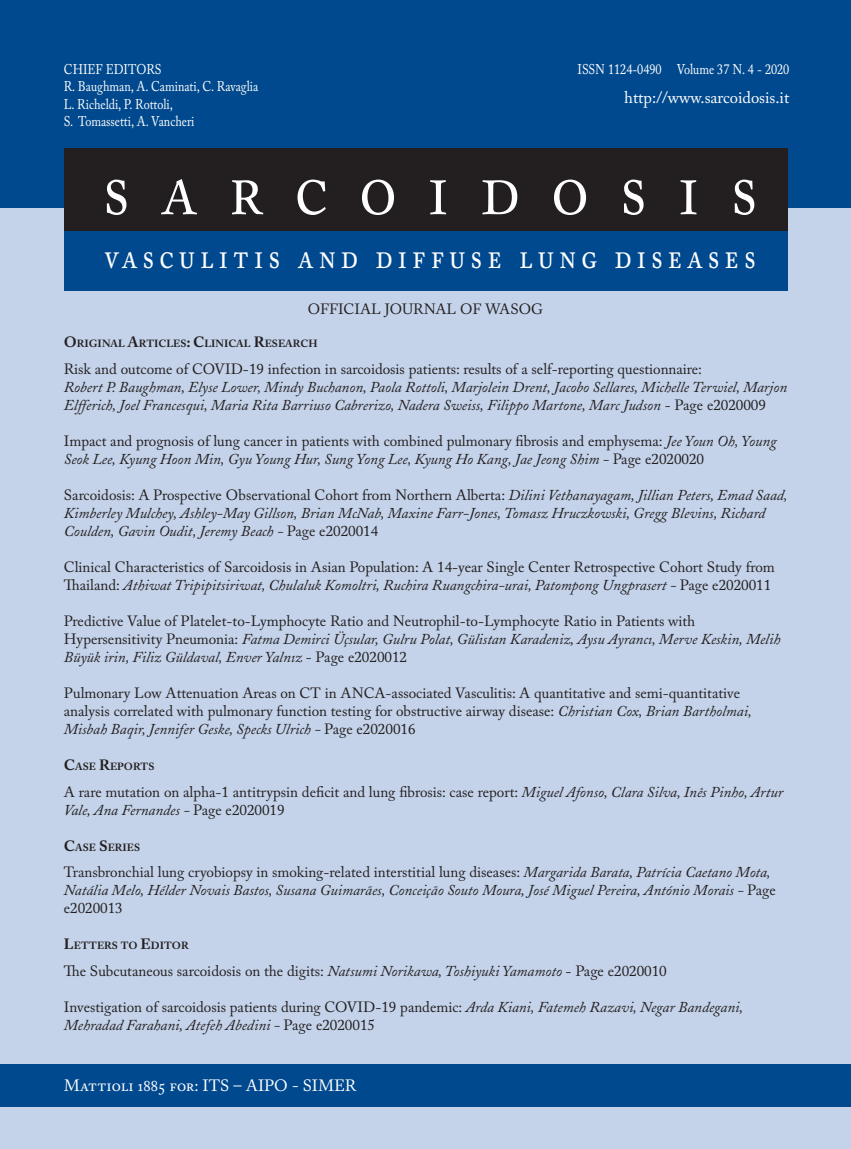
<style>
.page{position:relative;width:851px;height:1149px;background:#fff}
.page>*{position:absolute;margin:0;border:0;box-sizing:border-box;transform-origin:0 0}
.t1{font:74.85px "Mattioli 1885 Light SC";letter-spacing:.45em;color:#fff;scale:.91 1}
.t2{font:34.5px "Mattioli 1885 Regular SC";letter-spacing:.17em;color:#fff;scale:.85 1}
.t3{font:16.5px "Mattioli 1885 Regular SC";color:#fff}
.t4{font:16.5px "Mattioli 1885";color:#fff}
.t5{font:15px/18px "Mattioli 1885";color:#231f20}
.t6{font:italic 15px/18px "Mattioli 1885";color:#231f20}
.t7{font:14.25px/17.1px "Mattioli 1885";color:#fff;scale:.85 1}
.t8{font:700 10.5px "Mattioli 1885";color:#231f20}
.s1{font-size:15px}
.s2{font-style:normal}
.s3{font-style:italic}
</style>
<div class="page">
<div style="left:0;top:194px;width:850px;height:954px;background:#c4d3ea"></div>
<div style="left:0;top:0;width:850px;height:207px;background:#01498e"></div>
<div style="left:64px;top:149px;width:723px;height:85px;background:#231f20"></div>
<div style="left:64px;top:231px;width:723px;height:60px;background:#01498e"></div>
<div style="left:0;top:1063px;width:850px;height:43px;background:#01498e"></div>
<p class="t7" style="left:64px;top:61px;width:230px">chief editors<br>R. Baughman, A. Caminati, C. Ravaglia<br>L. Richeldi, P. Rottoli,<br>S. Tomassetti, A. Vancheri</p>
<p class="t7" style="left:577px;top:61px;width:250px">ISSN 1124-0490 Volume 37 N. 4 - 2020</p>
<p class="t4" style="left:624px;top:87px;width:166px">http://www.sarcoidosis.it</p>
<h1 class="t1" style="left:102px;top:145px;width:721px">sarcoidosis</h1>
<h2 class="t2" style="left:104px;top:236px;width:768px">vasculitis and diffuse lung diseases</h2>
<p class="t5" style="left:308px;top:300px;width:128px">Official Journal</p>
<p class="t5" style="left:460px;top:300px;width:85px">of Wasog</p>
<p class="t8" style="left:64px;top:337px;width:255px"><span class="s1">O</span>RIGINAL <span class="s1">A</span>RTICLES<span class="s1">: C</span>LINICAL <span class="s1">R</span>ESEARCH</p>
<p class="t5" style="left:64px;top:360px;width:639px">Risk and outcome of COVID -19 infection in sarcoidosis patients: results of a self-reporting questionnaire:</p>
<p class="t6" style="left:64px;top:378px;width:724px">Robert P. Baughman, Elyse Lower, Mindy Buchanon, Paola Rottoli, Marjolein Drent, Jacobo Sellares, Michelle Terwiel, Marjon<br>Elfferich, Joel Francesqui, Maria Rita Barriuso Cabrerizo, Nadera Sweiss, Filippo Martone, Marc Judson <span class="s2">- Page e2020009</span></p>
<p class="t5" style="left:64px;top:432px;width:714px">Impact and prognosis of lung cancer in patients with combined pulmonary fibrosis and emphysema: <span class="s3">Jee Youn Oh, Young<br>Seok Lee, Kyung Hoon Min, Gyu Young Hur, Sung Yong Lee, Kyung Ho Kang, Jae Jeong Shim -</span> Page e2020020</p>
<p class="t6" style="left:64px;top:486px;width:725px"><span class="s2">Sarcoidosis: A Prospective Observational Cohort from Northern Alberta:</span> Dilini Vethanayagam, Jillian Peters, Emad Saad,<br>Kimberley Mulchey, Ashley-May Gillson, Brian McNab, Maxine Farr-Jones, Tomasz Hruczkowski, Gregg Blevins, Richard<br>Coulden, Gavin Oudit, Jeremy Beach - <span class="s2">Page e2020014</span></p>
<p class="t5" style="left:64px;top:558px;width:712px">Clinical Characteristics of Sarcoidosis in Asian Population: A 14-year Single Center Retrospective Cohort Study from<br>Thailand: <span class="s3">Athiwat Tripipitsiriwat, Chulaluk Komoltri, Ruchira Ruangchira-urai, Patompong Ungprasert -</span> Page e2020011</p>
<p class="t5" style="left:64px;top:612px;width:718px">Predictive Value of Platelet-to-Lymphocyte Ratio and Neutrophil-to-Lymphocyte Ratio in Patients with<br>Hypersensitivity Pneumonia: <span class="s3">Fatma Demirci Üçsular, Gulru Polat, Gülistan Karadeniz, Aysu Ayrancı, Merve Keskin, Melih<br>Büyükşirin, Filiz Güldaval, Enver Yalnız</span> - Page e2020012</p>
<p class="t5" style="left:64px;top:684px;width:689px">Pulmonary Low Attenuation Areas on CT in ANCA-associated Vasculitis: A quantitative and semi-quantitative analysis correlated with pulmonary function testing for obstructive airway disease: <span class="s3">Christian Cox, Brian Bartholmai,<br>Misbah Baqir, Jennifer Geske, Specks Ulrich -</span> Page e2020016</p>
<p class="t8" style="left:64px;top:760px;width:92px"><span class="s1">C</span>ASE <span class="s1">R</span>EPORTS</p>
<p class="t5" style="left:64px;top:782px;width:720px">A rare mutation on alpha-1 antitrypsin deficit and lung fibrosis: case report: <span class="s3">Miguel Afonso, Clara Silva, Inês Pinho, Artur<br>Vale, Ana Fernandes -</span> Page e2020019</p>
<p class="t8" style="left:64px;top:840px;width:78px"><span class="s1">C</span>ASE <span class="s1">S</span>ERIES</p>
<p class="t6" style="left:64px;top:863px;width:713px"><span class="s2">Transbronchial lung cryobiopsy in smoking-related interstitial lung diseases:</span> Margarida Barata, Patrícia Caetano Mota,<br>Natália Melo, Hélder Novais Bastos, Susana Guimarães, Conceição Souto Moura, José Miguel Pereira, António Morais - <span class="s2">Page e2020013</span></p>
<p class="t8" style="left:64px;top:939px;width:126px"><span class="s1">L</span>ETTERS TO <span class="s1">E</span>DITOR</p>
<p class="t5" style="left:64px;top:961px;width:604px">The Subcutaneous sarcoidosis on the digits: <span class="s3">Natsumi Norikawa, Toshiyuki Yamamoto</span> - Page e2020010</p>
<p class="t6" style="left:64px;top:997px;width:680px"><span class="s2">Investigation of sarcoidosis patients during COVID -19 pandemic:</span> Arda Kiani, Fatemeh Razavi, Negar Bandegani,<br>Mehradad Farahani, Atefeh Abedini - <span class="s2">Page e2020015</span></p>
<p class="t3" style="left:64px;top:1075px;width:294px">Mattioli 1885 for: ITS – AIPO - SIMER</p>
</div>
